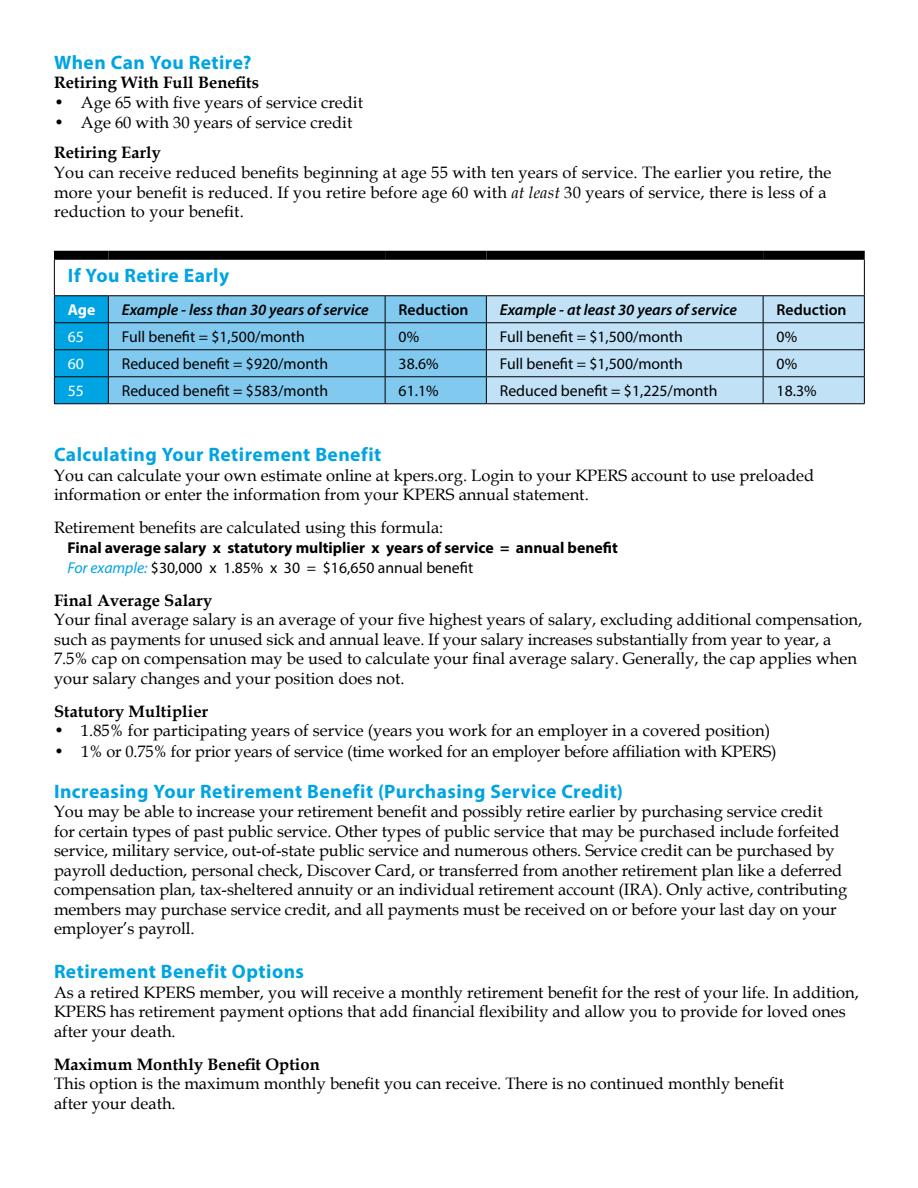
<style>
.page{position:relative;width:918px;height:1188px;background:#fff}
.page>*{position:absolute;margin:0;border:0;box-sizing:border-box;transform-origin:0 0}
.t1{font:700 19.5px "Myriad Pro";letter-spacing:.025em;color:#00a4e3}
.t2{font:16.5px/19.5px "Book Antiqua";color:#000}
.t3{font:700 16.5px "Book Antiqua";letter-spacing:.005em;color:#000}
.t4{font:15.75px "Myriad Pro";color:#000}
.t5{font:700 15.75px/19.8px "Myriad Pro";color:#000}
.t6{font:italic 600 15.75px "Myriad Pro";color:#000}
.t7{font:600 15.75px "Myriad Pro";color:#000}
.t8{font:15.75px "Myriad Pro";color:#fff}
.t9{font:700 15.75px "Myriad Pro";color:#fff}
.s1{font-style:italic}
.s2{font-weight:400;font-style:italic;color:#00a4e3}
.s3{font-weight:400}
</style>
<div class="page">
<div style="left:54px;top:251px;width:54px;height:9px;background:#000"></div>
<div style="left:108px;top:251px;width:277px;height:9px;background:#000"></div>
<div style="left:385px;top:251px;width:101px;height:9px;background:#000"></div>
<div style="left:486px;top:251px;width:277px;height:9px;background:#000"></div>
<div style="left:763px;top:251px;width:102px;height:9px;background:#000"></div>
<hr style="left:54px;top:260px;width:1px;height:35px;background:#000">
<hr style="left:864px;top:260px;width:1px;height:35px;background:#000">
<hr style="left:54px;top:295px;width:54px;height:1px;background:#000">
<hr style="left:108px;top:295px;width:277px;height:1px;background:#000">
<hr style="left:385px;top:295px;width:101px;height:1px;background:#000">
<hr style="left:486px;top:295px;width:277px;height:1px;background:#000">
<hr style="left:763px;top:295px;width:102px;height:1px;background:#000">
<svg style="left:54px;top:296px;width:811px;height:107px;background:#90c9e8"></svg>
<hr style="left:54px;top:403px;width:54px;height:1px;background:#000">
<hr style="left:108px;top:403px;width:277px;height:1px;background:#000">
<hr style="left:385px;top:403px;width:101px;height:1px;background:#000">
<hr style="left:486px;top:403px;width:277px;height:1px;background:#000">
<hr style="left:763px;top:403px;width:102px;height:1px;background:#000">
<p class="t1" style="left:54px;top:49px;width:199px">When Can You Retire?</p>
<p class="t3" style="left:54px;top:71px;width:207px">Retiring With Full Benefits</p>
<p class="t2" style="left:54px;top:92px;width:311px">• Age 65 with five years of service credit</p>
<p class="t2" style="left:54px;top:112px;width:300px">• Age 60 with 30 years of service credit</p>
<p class="t3" style="left:54px;top:142px;width:108px">Retiring Early</p>
<p class="t2" style="left:54px;top:162px;width:779px">You can receive reduced benefits beginning at age 55 with ten years of service. The earlier you retire, the more your benefit is reduced. If you retire before age 60 with <span class="s1">at least</span> 30 years of service, there is less of a reduction to your benefit.</p>
<p class="t1" style="left:68px;top:263px;width:163px">If You Retire Early</p>
<p class="t9" style="left:68px;top:300px;width:29px">Age</p>
<p class="t6" style="left:122px;top:300px;width:248px">Example - less than 30 years of service</p>
<p class="t7" style="left:399px;top:300px;width:72px">Reduction</p>
<p class="t6" style="left:500px;top:300px;width:239px">Example - at least 30 years of service</p>
<p class="t7" style="left:777px;top:300px;width:72px">Reduction</p>
<p class="t8" style="left:68px;top:327px;width:18px">65</p>
<p class="t4" style="left:122px;top:327px;width:185px">Full benefit = $1,500/month</p>
<p class="t4" style="left:399px;top:327px;width:22px">0%</p>
<p class="t4" style="left:500px;top:327px;width:185px">Full benefit = $1,500/month</p>
<p class="t4" style="left:777px;top:327px;width:22px">0%</p>
<p class="t8" style="left:68px;top:354px;width:18px">60</p>
<p class="t4" style="left:122px;top:354px;width:208px">Reduced benefit = $920/month</p>
<p class="t4" style="left:399px;top:354px;width:41px">38.6%</p>
<p class="t4" style="left:500px;top:354px;width:185px">Full benefit = $1,500/month</p>
<p class="t4" style="left:777px;top:354px;width:22px">0%</p>
<p class="t8" style="left:68px;top:381px;width:18px">55</p>
<p class="t4" style="left:122px;top:381px;width:208px">Reduced benefit = $583/month</p>
<p class="t4" style="left:399px;top:381px;width:41px">61.1%</p>
<p class="t4" style="left:500px;top:381px;width:219px">Reduced benefit = $1,225/month</p>
<p class="t4" style="left:777px;top:381px;width:41px">18.3%</p>
<p class="t1" style="left:54px;top:442px;width:329px">Calculating Your Retirement Benefit</p>
<p class="t2" style="left:54px;top:465px;width:762px">You can calculate your own estimate online at kpers.org. Login to your KPERS account to use preloaded information or enter the information from your KPERS annual statement.</p>
<p class="t2" style="left:54px;top:518px;width:391px">Retirement benefits are calculated using this formula:</p>
<p class="t5" style="left:67px;top:537px;width:552px">Final average salary x statutory multiplier x years of service = annual benefit<br><span class="s2">For example:</span> <span class="s3">$30,000 x 1.85% x 30 = $16,650 annual benefit</span></p>
<p class="t3" style="left:54px;top:589px;width:160px">Final Average Salary</p>
<p class="t2" style="left:54px;top:610px;width:810px">Your final average salary is an average of your five highest years of salary, excluding additional compensation, such as payments for unused sick and annual leave. If your salary increases substantially from year to year, a 7.5% cap on compensation may be used to calculate your final average salary. Generally, the cap applies when your salary changes and your position does not.</p>
<p class="t3" style="left:54px;top:700px;width:156px">Statutory Multiplier</p>
<p class="t2" style="left:54px;top:721px;width:718px">• 1.85% for participating years of service (years you work for an employer in a covered position)</p>
<p class="t2" style="left:54px;top:741px;width:724px">• 1% or 0.75% for prior years of service (time worked for an employer before affiliation with KPERS)</p>
<p class="t1" style="left:54px;top:779px;width:571px">Increasing Your Retirement Benefit (Purchasing Service Credit)</p>
<p class="t2" style="left:54px;top:802px;width:795px">You may be able to increase your retirement benefit and possibly retire earlier by purchasing service credit for certain types of past public service. Other types of public service that may be purchased include forfeited service, military service, out-of-state public service and numerous others. Service credit can be purchased by payroll deduction, personal check, Discover Card, or transferred from another retirement plan like a deferred compensation plan, tax-sheltered annuity or an individual retirement account (IRA). Only active, contributing members may purchase service credit, and all payments must be received on or before your last day on your employer’s payroll.</p>
<p class="t1" style="left:54px;top:959px;width:252px">Retirement Benefit Options</p>
<p class="t2" style="left:54px;top:982px;width:807px">As a retired KPERS member, you will receive a monthly retirement benefit for the rest of your life. In addition,<br>KPERS has retirement payment options that add financial flexibility and allow you to provide for loved ones after your death.</p>
<p class="t3" style="left:54px;top:1053px;width:267px">Maximum Monthly Benefit Option</p>
<p class="t2" style="left:54px;top:1073px;width:732px">This option is the maximum monthly benefit you can receive. There is no continued monthly benefit after your death.</p>
</div>
